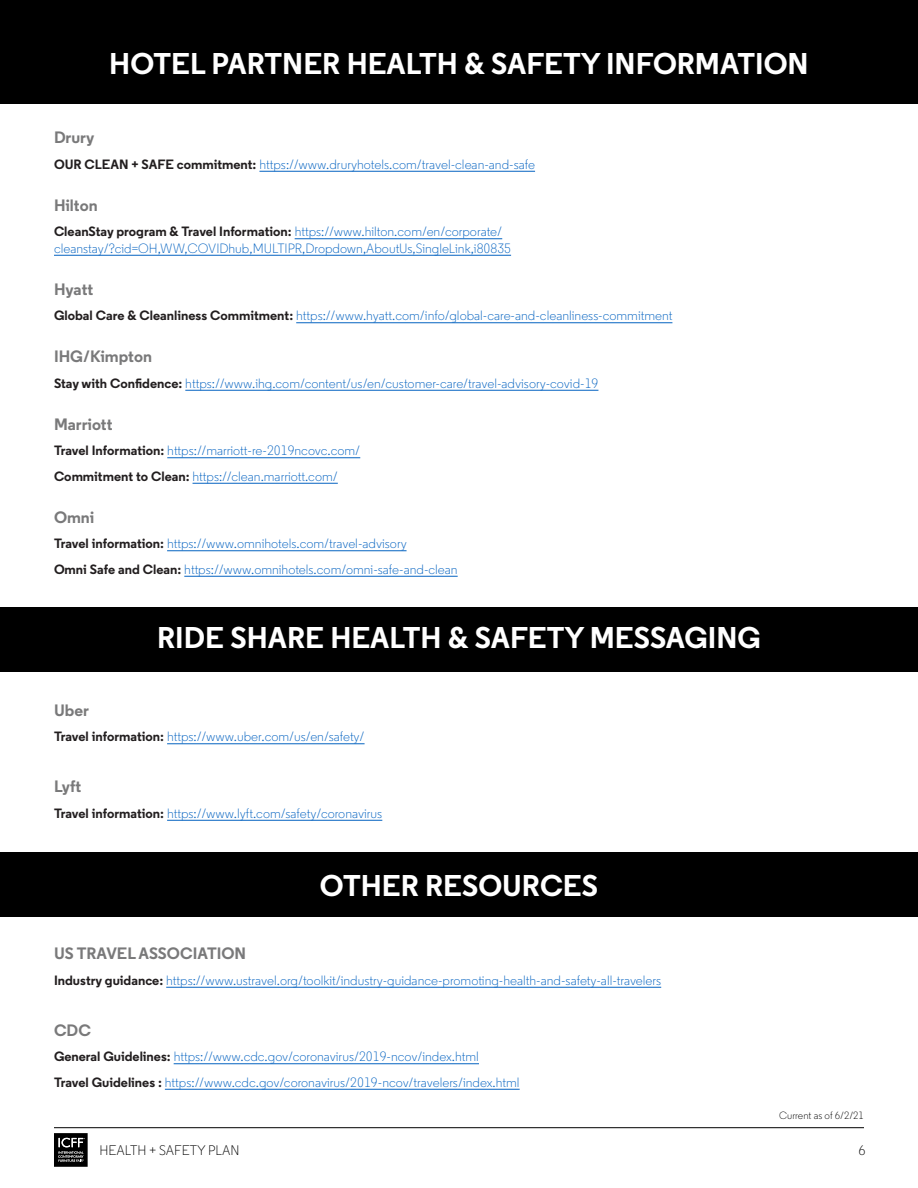
<style>
.page{position:relative;width:918px;height:1188px;background:#fff}
.page>*{position:absolute;margin:0;border:0;box-sizing:border-box;transform-origin:0 0}
.t1{font:700 30px "Regular";color:#fff}
.t2{font:700 16.5px "Regular";color:#79797a}
.t3{font:300 13.8px "Regular";color:#000}
.t4{font:300 13.5px/25.5px "Regular";color:#0563c1}
.t5{font:300 10.5px "Regular";color:#000}
.s1{font-weight:700;color:#221e1f}
</style>
<div class="page">
<div style="left:0;top:607px;width:918px;height:64px;background:#000"></div>
<div style="left:0;top:852px;width:918px;height:64px;background:#000"></div>
<hr style="left:167px;top:744px;width:198px;height:1px;background:#0563c1">
<hr style="left:167px;top:820px;width:215px;height:1px;background:#0563c1">
<hr style="left:166px;top:987px;width:495px;height:1px;background:#0563c1">
<hr style="left:174px;top:1063px;width:305px;height:1px;background:#0563c1">
<hr style="left:165px;top:1089px;width:355px;height:1px;background:#0563c1">
<hr style="left:259px;top:171px;width:276px;height:1px;background:#0563c1">
<hr style="left:295px;top:238px;width:207px;height:1px;background:#0563c1">
<hr style="left:54px;top:255px;width:457px;height:1px;background:#0563c1">
<hr style="left:296px;top:322px;width:376px;height:1px;background:#0563c1">
<hr style="left:185px;top:390px;width:413px;height:1px;background:#0563c1">
<hr style="left:167px;top:458px;width:193px;height:1px;background:#0563c1">
<hr style="left:193px;top:483px;width:145px;height:1px;background:#0563c1">
<hr style="left:167px;top:551px;width:240px;height:1px;background:#0563c1">
<hr style="left:184px;top:576px;width:274px;height:1px;background:#0563c1">
<div style="left:0;top:0;width:918px;height:104px;background:#000"></div>
<hr style="left:54px;top:1127px;width:810px;height:1px;background:#000">
<svg style="left:54px;top:1133px;width:34px;height:34px"></svg>
<h1 class="t1" style="left:109px;top:45px;width:701px">HOTEL PARTNER HEALTH &amp; SAFETY INFORMATION</h1>
<p class="t2" style="left:54px;top:127px;width:42px">Drury</p>
<p class="t4" style="left:54px;top:151px;width:483px"><span class="s1">OUR CLEAN + SAFE commitment:</span> https://www.druryhotels.com/travel-clean-and-safe</p>
<p class="t2" style="left:54px;top:194px;width:45px">Hilton</p>
<p class="t4" style="left:54px;top:223px;width:459px;line-height:16.5px"><span class="s1">CleanStay program &amp; Travel Information:</span> https://www.hilton.com/en/corporate/ cleanstay/?cid=OH,WW,COVIDhub,MULTIPR,Dropdown,AboutUs,SingleLink,i80835</p>
<p class="t2" style="left:54px;top:278px;width:41px">Hyatt</p>
<p class="t4" style="left:54px;top:303px;width:620px"><span class="s1">Global Care &amp; Cleanliness Commitment:</span> https://www.hyatt.com/info/global-care-and-cleanliness-commitment</p>
<p class="t2" style="left:54px;top:346px;width:100px">IHG/Kimpton</p>
<p class="t4" style="left:54px;top:370px;width:546px"><span class="s1">Stay with Confidence:</span> https://www.ihg.com/content/us/en/customer-care/travel-advisory-covid-19</p>
<p class="t2" style="left:54px;top:413px;width:60px">Marriott</p>
<p class="t4" style="left:54px;top:438px;width:308px"><span class="s1">Travel Information:</span> https://marriott-re-2019ncovc.com/<br><span class="s1">Commitment to Clean:</span> https://clean.marriott.com/</p>
<p class="t2" style="left:54px;top:506px;width:42px">Omni</p>
<p class="t4" style="left:54px;top:531px;width:405px"><span class="s1">Travel information:</span> https://www.omnihotels.com/travel-advisory<br><span class="s1">Omni Safe and Clean:</span> https://www.omnihotels.com/omni-safe-and-clean</p>
<h1 class="t1" style="left:157px;top:619px;width:605px">RIDE SHARE HEALTH &amp; SAFETY MESSAGING</h1>
<p class="t2" style="left:54px;top:699px;width:36px">Uber</p>
<p class="t4" style="left:54px;top:724px;width:312px"><span class="s1">Travel information:</span> https://www.uber.com/us/en/safety/</p>
<p class="t2" style="left:54px;top:776px;width:29px">Lyft</p>
<p class="t4" style="left:54px;top:800px;width:330px"><span class="s1">Travel information:</span> https://www.lyft.com/safety/coronavirus</p>
<h1 class="t1" style="left:320px;top:867px;width:280px">OTHER RESOURCES</h1>
<p class="t2" style="left:54px;top:943px;width:194px">US TRAVEL ASSOCIATION</p>
<p class="t4" style="left:54px;top:967px;width:609px"><span class="s1">Industry guidance:</span> https://www.ustravel.org/toolkit/industry-guidance-promoting-health-and-safety-all-travelers</p>
<p class="t2" style="left:54px;top:1019px;width:38px">CDC</p>
<p class="t4" style="left:54px;top:1044px;width:467px"><span class="s1">General Guidelines:</span> https://www.cdc.gov/coronavirus/2019-ncov/index.html<br><span class="s1">Travel Guidelines :</span> https://www.cdc.gov/coronavirus/2019-ncov/travelers/index.html</p>
<p class="t5" style="left:779px;top:1110px;width:86px">Current as of 6/2/21</p>
<p class="t3" style="left:99px;top:1142px;width:142px">HEALTH + SAFETY PLAN</p>
<p class="t3" style="left:858px;top:1142px;width:9px">6</p>
</div>
